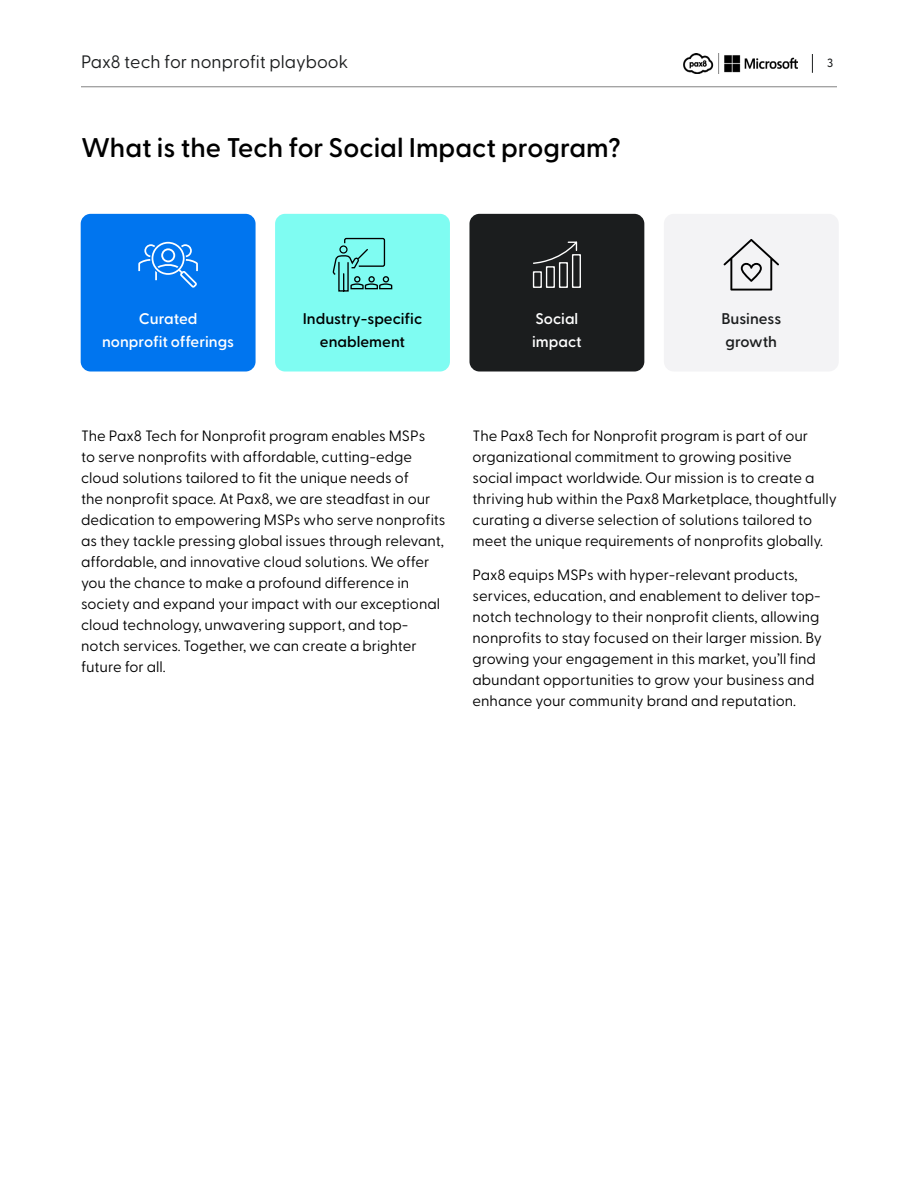
<style>
.page{position:relative;width:918px;height:1188px;background:#fff}
.page>*{position:absolute;margin:0;border:0;box-sizing:border-box;transform-origin:0 0}
.t1{font:600 27px "Greycliff CF";color:#000}
.t2{font:18px "Greycliff CF";color:#1b1d1e}
.t3{font:600 15.45px/22px "Greycliff CF";color:#fff;text-align:center}
.t4{font:600 15.45px/22px "Greycliff CF";color:#000;text-align:center}
.t5{font:600 15.45px/22px "Greycliff CF";color:#1b1d1e}
.t6{font:15px/21px "Greycliff CF";color:#000}
.t7{font:500 12px "Greycliff CF";color:#1b1d1e}
</style>
<div class="page">
<svg style="left:812px;top:54px;width:1px;height:19px"></svg>
<hr style="left:81px;top:86px;width:756px;height:1px;background:#838383">
<img style="left:684px;top:54px;width:114px;height:19px">
<div style="left:81px;top:214px;width:175px;height:158px;background:#0075ef;border-radius:10px"></div>
<div style="left:469px;top:214px;width:175px;height:158px;background:#1b1d1e;border-radius:10px"></div>
<div style="left:275px;top:214px;width:175px;height:158px;background:#7ffcf2;border-radius:10px"></div>
<div style="left:664px;top:214px;width:175px;height:158px;background:#f3f3f5;border-radius:10px"></div>
<svg style="left:532px;top:241px;width:49px;height:47px"></svg>
<svg style="left:724px;top:239px;width:55px;height:52px"></svg>
<svg style="left:138px;top:242px;width:60px;height:46px"></svg>
<svg style="left:333px;top:237px;width:60px;height:55px"></svg>
<p class="t2" style="left:81px;top:52px;width:269px">Pax8 tech for nonprofit playbook</p>
<p class="t7" style="left:827px;top:54px;width:8px">3</p>
<h1 class="t1" style="left:81px;top:131px;width:541px">What is the Tech for Social Impact program?</h1>
<p class="t4" style="left:303px;top:308px;width:121px">Industry-specific enablement</p>
<p class="t3" style="left:102px;top:308px;width:134px">Curated<br>nonprofit offerings</p>
<p class="t3" style="left:532px;top:308px;width:51px;text-align:left">Social impact</p>
<p class="t5" style="left:721px;top:308px;width:61px">Business growth</p>
<p class="t6" style="left:81px;top:425px;width:366px">The Pax8 Tech for Nonprofit program enables MSPs<br>to serve nonprofits with affordable, cutting-edge cloud solutions tailored to fit the unique needs of<br>the nonprofit space. At Pax8, we are steadfast in our dedication to empowering MSPs who serve nonprofits as they tackle pressing global issues through relevant, affordable, and innovative cloud solutions. We offer you the chance to make a profound difference in society and expand your impact with our exceptional cloud technology, unwavering support, and top&shy;notch services. Together, we can create a brighter future for all.</p>
<p class="t6" style="left:472px;top:425px;width:366px">The Pax8 Tech for Nonprofit program is part of our organizational commitment to growing positive<br>social impact worldwide. Our mission is to create a thriving hub within the Pax8 Marketplace, thoughtfully curating a diverse selection of solutions tailored to meet the unique requirements of nonprofits globally.</p>
<p class="t6" style="left:472px;top:565px;width:351px">Pax8 equips MSPs with hyper-relevant products, services, education, and enablement to deliver top&shy;notch technology to their nonprofit clients, allowing nonprofits to stay focused on their larger mission. By growing your engagement in this market, you’ll find abundant opportunities to grow your business and enhance your community brand and reputation.</p>
</div>
